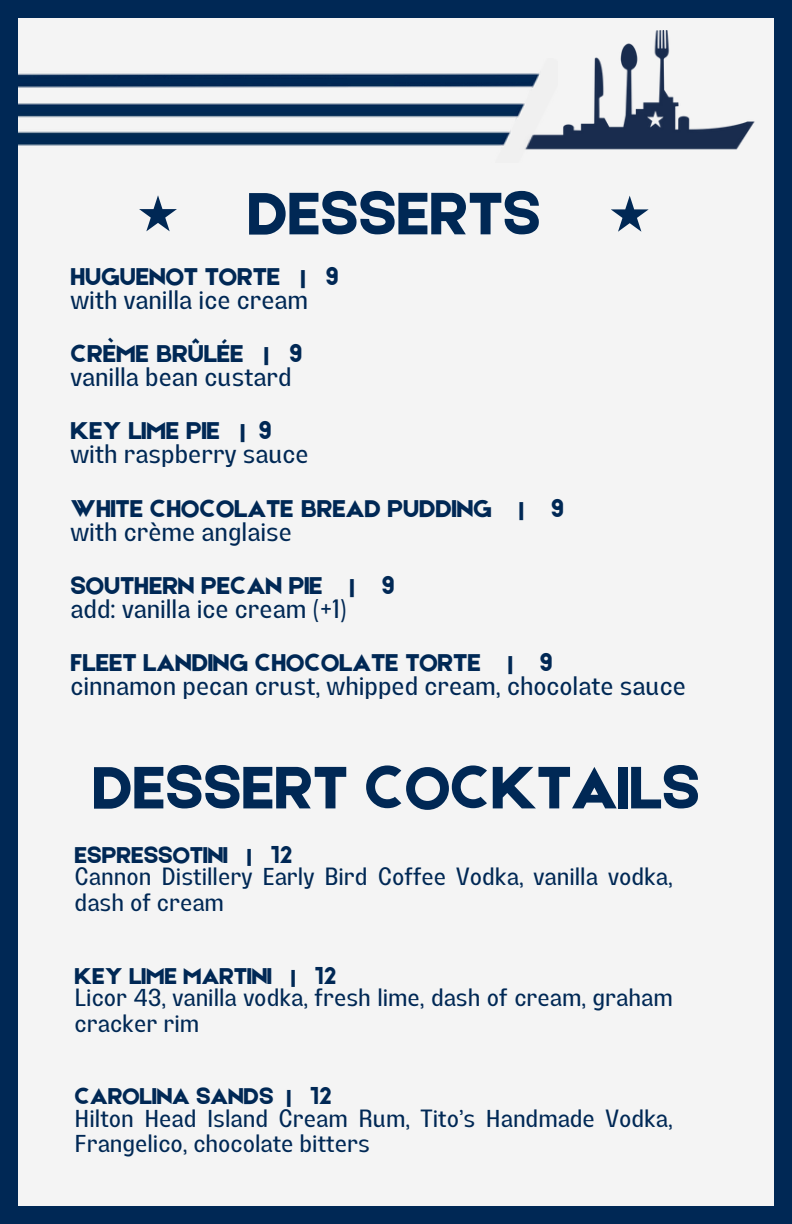
<style>
.page{position:relative;width:792px;height:1224px;background:#002855}
.page>*{position:absolute;margin:0;border:0;box-sizing:border-box;transform-origin:0 0}
.t1{font:63.8px "Etna";color:#002855}
.t2{font:26px "Lazord";color:#002855}
.t3{font:26px "Etna";color:#002855}
.t4{font:24.4px/25.4px "Lazord";color:#002855}
.t5{font:24.4px "Etna";color:#002855}
</style>
<div class="page">
<div style="left:18px;top:18px;width:756px;height:1187px;background:#f4f4f4"></div>
<svg style="left:139px;top:195px;width:38px;height:36px"></svg>
<svg style="left:611px;top:196px;width:38px;height:36px"></svg>
<img style="left:557px;top:31px;width:198px;height:119px">
<img style="left:19px;top:73px;width:538px;height:77px">
<h1 class="t1" style="left:247px;top:169px;width:295px">DESSERTS</h1>
<p class="t3" style="left:71px;top:258px;width:270px">HUGUENOT TORTE | 9</p>
<p class="t2" style="left:71px;top:290px;width:239px">with vanilla ice cream</p>
<p class="t3" style="left:71px;top:335px;width:233px">CRÈME BRÛLÉE | 9</p>
<p class="t2" style="left:71px;top:367px;width:223px">vanilla bean custard</p>
<p class="t3" style="left:71px;top:412px;width:203px">KEY LIME PIE | 9</p>
<p class="t2" style="left:71px;top:444px;width:240px">with raspberry sauce</p>
<p class="t3" style="left:71px;top:490px;width:495px">WHITE CHOCOLATE BREAD PUDDING | 9</p>
<p class="t2" style="left:71px;top:522px;width:223px">with crème anglaise</p>
<p class="t3" style="left:71px;top:567px;width:326px">SOUTHERN PECAN PIE | 9</p>
<p class="t2" style="left:71px;top:599px;width:278px">add: vanilla ice cream (+1)</p>
<p class="t3" style="left:71px;top:644px;width:484px">FLEET LANDING CHOCOLATE TORTE | 9</p>
<p class="t2" style="left:71px;top:676px;width:617px">cinnamon pecan crust, whipped cream, chocolate sauce</p>
<p class="t1" style="left:92px;top:743px;width:609px">DESSERT COCKTAILS</p>
<p class="t5" style="left:75px;top:838px;width:219px">ESPRESSOTINI | 12</p>
<h1 class="t4" style="left:75px;top:867px;width:600px">Cannon Distillery Early Bird Coffee Vodka, vanilla vodka, dash of cream</h1>
<p class="t5" style="left:75px;top:958px;width:263px">KEY LIME MARTINI | 12</p>
<p class="t4" style="left:75px;top:988px;width:600px">Licor 43, vanilla vodka, fresh lime, dash of cream, graham cracker rim</p>
<p class="t5" style="left:75px;top:1079px;width:258px">CAROLINA SANDS | 12</p>
<p class="t4" style="left:75px;top:1109px;width:600px">Hilton Head Island Cream Rum, Tito’s Handmade Vodka,<br>Frangelico, chocolate bitters</p>
</div>
